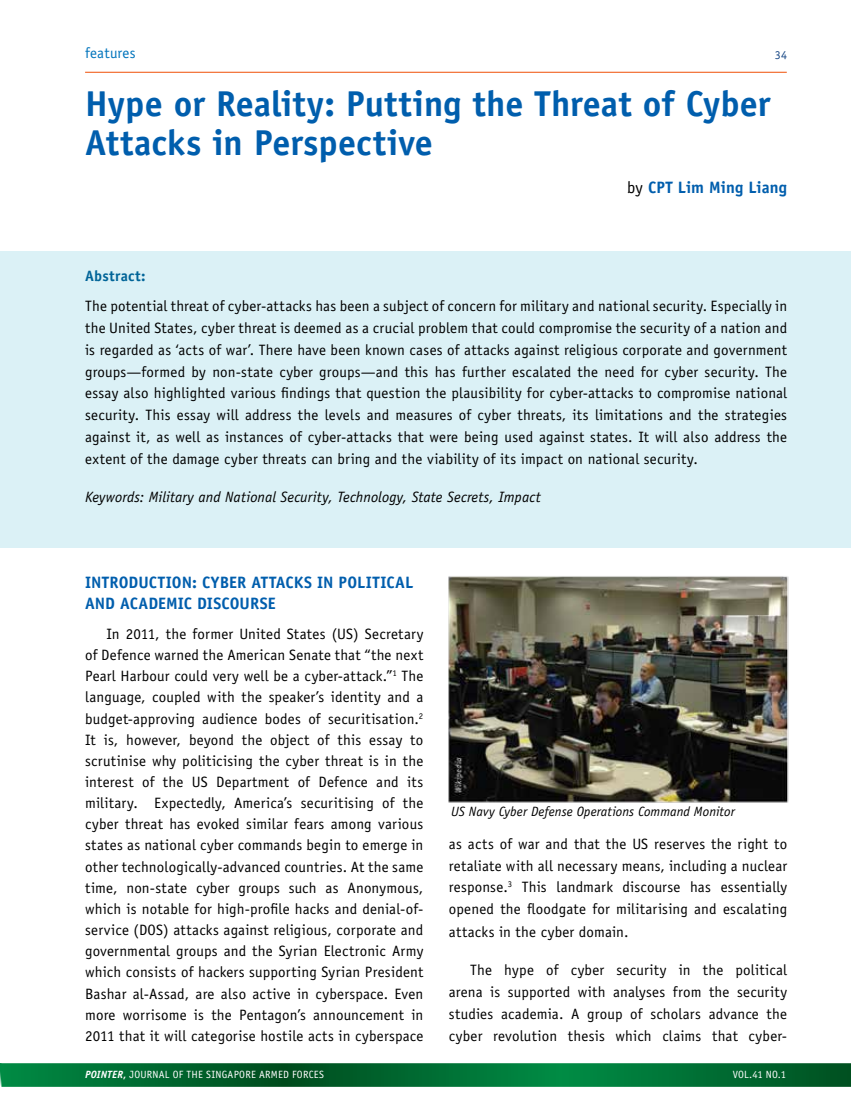
<style>
.page{position:relative;width:851px;height:1106px;background:#fff}
.page>*{position:absolute;margin:0;border:0;box-sizing:border-box;transform-origin:0 0}
.t1{font:700 36px/39px "Officina Sans Std";color:#005ead}
.t2{font:700 16.5px/21px "Officina Sans Std";letter-spacing:.005em;color:#005ead}
.t3{font:15px/21.1px "Officina Sans Std";letter-spacing:.01em;color:#000;text-align:justify}
.t4{font:italic 15px "Officina Sans Std";letter-spacing:.005em;color:#000}
.t5{font:700 15px "Officina Sans Std";letter-spacing:.025em;color:#006498}
.t6{font:15px "Officina Sans Std";letter-spacing:.015em;color:#0074bc}
.t7{font:italic 13.5px "Officina Sans Std";letter-spacing:.005em;color:#000}
.t8{font:12px "Officina Sans Std";color:#184885}
.t9{font:10.5px "Officina Sans Std";letter-spacing:.02em;color:#fff}
.s1{font-weight:400;color:#000}
.s2{font-weight:700;font-style:italic}
.s3{font-weight:700}
</style>
<div class="page">
<div style="left:0;top:251px;width:850px;height:297px;background:#dbf1f6"></div>
<img style="left:448px;top:576px;width:341px;height:227px">
<svg style="left:0;top:1063px;width:850px;height:23px;background:#026d34"></svg>
<hr style="left:85px;top:72px;width:701px;height:1px;background:#f26322">
<p class="t6" style="left:85px;top:44px;width:52px">features</p>
<p class="t8" style="left:774px;top:48px;width:14px">34</p>
<h1 class="t1" style="left:85px;top:84px;width:686px">Hype or Reality: Putting the Threat of Cyber<br>Attacks in Perspective</h1>
<p class="t2" style="left:627px;top:177px;width:161px"><span class="s1">by</span> CPT Lim Ming Liang</p>
<p class="t5" style="left:85px;top:266px;width:62px">Abstract:</p>
<p class="t3" style="left:85px;top:295px;width:703px;line-height:21.8px">The potential threat of cyber-attacks has been a subject of concern for military and national security. Especially in the United States, cyber threat is deemed as a crucial problem that could compromise the security of a nation and is regarded as ‘acts of war’. There have been known cases of attacks against religious corporate and government groups—formed by non-state cyber groups—and this has further escalated the need for cyber security. The essay also highlighted various findings that question the plausibility for cyber-attacks to compromise national security. This essay will address the levels and measures of cyber threats, its limitations and the strategies against it, as well as instances of cyber-attacks that were being used against states. It will also address the extent of the damage cyber threats can bring and the viability of its impact on national security.</p>
<p class="t4" style="left:85px;top:488px;width:457px">Keywords: Military and National Security, Technology, State Secrets, Impact</p>
<p class="t2" style="left:85px;top:572px;width:330px">INTRODUCTION: CYBER ATTACKS IN POLITICAL<br>AND ACADEMIC DISCOURSE</p>
<p class="t3" style="left:85px;top:623px;width:340px;text-indent:21px">In 2011, the former United States (US) Secretary of Defence warned the American Senate that “the next Pearl Harbour could very well be a cyber-attack.”<sup>1</sup> The language, coupled with the speaker’s identity and a budget-approving audience bodes of securitisation.<sup>2<br></sup>It is, however, beyond the object of this essay to scrutinise why politicising the cyber threat is in the interest of the US Department of Defence and its military. Expectedly, America’s securitising of the cyber threat has evoked similar fears among various states as national cyber commands begin to emerge in other technologically-advanced countries. At the same time, non-state cyber groups such as Anonymous, which is notable for high-profile hacks and denial-of&shy;service (DOS) attacks against religious, corporate and governmental groups and the Syrian Electronic Army which consists of hackers supporting Syrian President Bashar al-Assad, are also active in cyberspace. Even more worrisome is the Pentagon’s announcement in 2011 that it will categorise hostile acts in cyberspace</p>
<p class="t7" style="left:451px;top:804px;width:285px">US Navy Cyber Defense Operations Command Monitor</p>
<p class="t3" style="left:449px;top:832px;width:340px;line-height:21.9px">as acts of war and that the US reserves the right to retaliate with all necessary means, including a nuclear response.<sup>3</sup> This landmark discourse has essentially opened the floodgate for militarising and escalating attacks in the cyber domain.</p>
<p class="t3" style="left:449px;top:959px;width:340px;line-height:21.8px;text-indent:21px">The hype of cyber security in the political arena is supported with analyses from the security studies academia. A group of scholars advance the cyber revolution thesis which claims that cyber-</p>
<p class="t9" style="left:85px;top:1068px;width:240px"><span class="s2">POINTER</span><span class="s3">,</span> JOURNAL OF THE SINGAPORE ARMED FORCES</p>
<p class="t9" style="left:732px;top:1068px;width:55px">VOL.41 NO.1</p>
</div>
